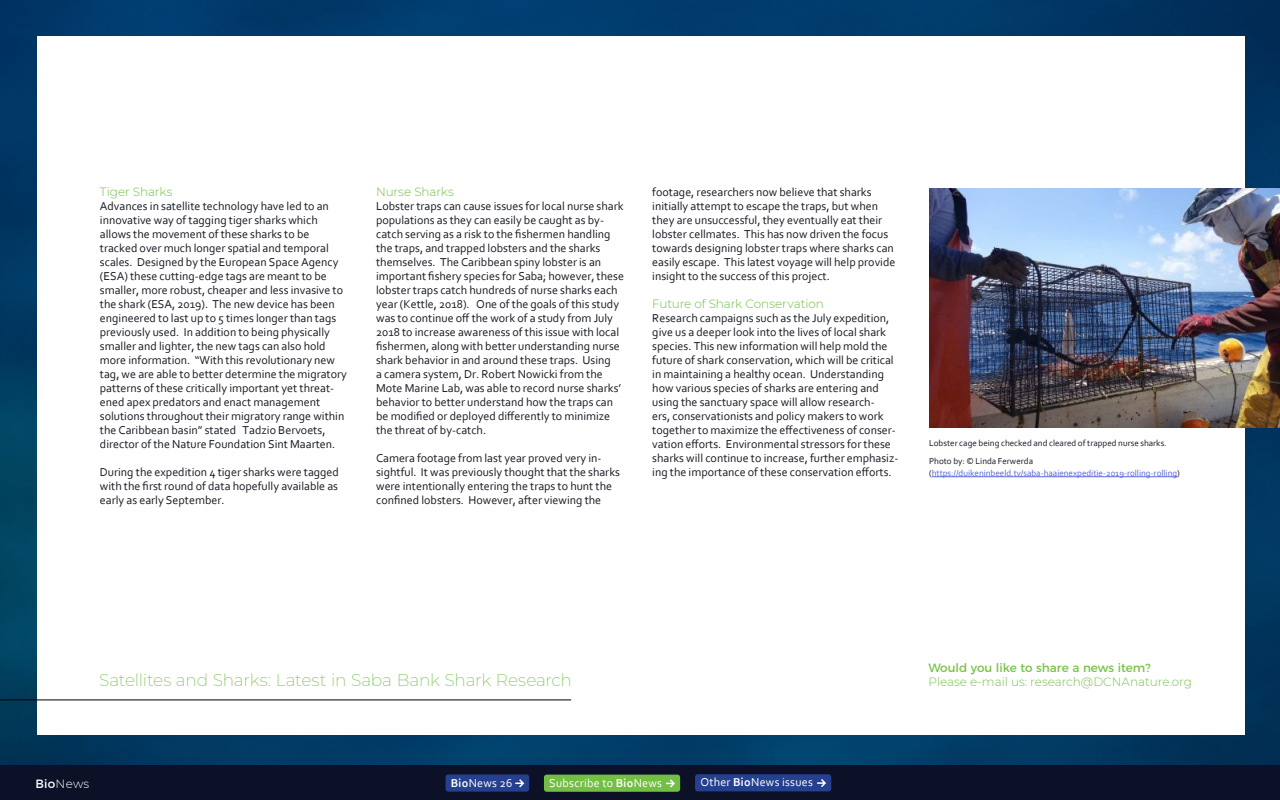
<style>
.page{position:relative;width:1280px;height:800px;background:#fff}
.page>*{position:absolute;margin:0;border:0;box-sizing:border-box;transform-origin:0 0}
.t1{font:200 17px "Montserrat";letter-spacing:-.02em;color:#72bf44}
.t2{font:12px/14px "Corbel";color:#171a23}
.t3{font:300 12px "Montserrat";letter-spacing:-.005em;color:#72bf44}
.t4{font:12px "Corbel";letter-spacing:.02em;color:#fff}
.t5{font:300 12px "Montserrat";color:#7ac14a}
.t6{font:12px "Montserrat";color:#7ac14a}
.t7{font:300 12px "Montserrat";color:#fff}
.t8{font:9px/18px "Corbel";color:#161a25}
.t9{font:9px "Corbel";color:#5864d8}
.s1{color:#161a25}
.s2{font-weight:400}
.s3{font-weight:700}
</style>
<div class="page">
<img style="left:0;top:0;width:1280px;height:765px">
<div style="left:37px;top:36px;width:1208px;height:699px;background:#fff"></div>
<div style="left:0;top:765px;width:1280px;height:35px;background:#0d1127"></div>
<hr style="left:0;top:699px;width:571px;height:1px;background:#000">
<img style="left:929px;top:188px;width:351px;height:240px">
<hr style="left:932px;top:476px;width:245px;height:1px;background:#5864d8">
<div style="left:695px;top:774px;width:136px;height:17px;background:#25408f;border-radius:3px"></div>
<svg style="left:817px;top:779px;width:9px;height:8px"></svg>
<div style="left:544px;top:775px;width:136px;height:17px;background:#72bf44;border-radius:3px"></div>
<svg style="left:666px;top:779px;width:9px;height:9px"></svg>
<div style="left:446px;top:774px;width:83px;height:18px;background:#25408f;border-radius:3px"></div>
<svg style="left:515px;top:779px;width:9px;height:8px"></svg>
<p class="t3" style="left:100px;top:184px;width:74px">Tiger Sharks</p>
<p class="t2" style="left:100px;top:199px;width:249px">Advances in satellite technology have led to an innovative way of tagging tiger sharks which allows the movement of these sharks to be tracked over much longer spatial and temporal scales. Designed by the European Space Agency (ESA) these cutting-edge tags are meant to be smaller, more robust, cheaper and less invasive to the shark (ESA, 2019). The new device has been engineered to last up to 5 times longer than tags previously used. In addition to being physically smaller and lighter, the new tags can also hold more information. “With this revolutionary new tag, we are able to better determine the migratory patterns of these critically important yet threat&shy;ened apex predators and enact management solutions throughout their migratory range within the Caribbean basin” stated Tadzio Bervoets, director of the Nature Foundation Sint Maarten.</p>
<p class="t2" style="left:100px;top:465px;width:241px;text-align:justify">During the expedition 4 tiger sharks were tagged with the first round of data hopefully available as early as early September.</p>
<p class="t3" style="left:376px;top:184px;width:79px">Nurse Sharks</p>
<p class="t2" style="left:376px;top:199px;width:249px">Lobster traps can cause issues for local nurse shark populations as they can easily be caught as by&shy;catch serving as a risk to the fishermen handling the traps, and trapped lobsters and the sharks themselves. The Caribbean spiny lobster is an important fishery species for Saba; however, these lobster traps catch hundreds of nurse sharks each year (Kettle, 2018). One of the goals of this study was to continue off the work of a study from July 2018 to increase awareness of this issue with local fishermen, along with better understanding nurse shark behavior in and around these traps. Using<br>a camera system, Dr. Robert Nowicki from the Mote Marine Lab, was able to record nurse sharks’ behavior to better understand how the traps can be modified or deployed differently to minimize the threat of by-catch.</p>
<p class="t2" style="left:376px;top:451px;width:245px">Camera footage from last year proved very in&shy;sightful. It was previously thought that the sharks were intentionally entering the traps to hunt the confined lobsters. However, after viewing the</p>
<p class="t2" style="left:652px;top:185px;width:245px">footage, researchers now believe that sharks initially attempt to escape the traps, but when they are unsuccessful, they eventually eat their lobster cellmates. This has now driven the focus towards designing lobster traps where sharks can easily escape. This latest voyage will help provide insight to the success of this project.</p>
<p class="t3" style="left:652px;top:296px;width:173px">Future of Shark Conservation</p>
<p class="t2" style="left:652px;top:311px;width:248px">Research campaigns such as the July expedition, give us a deeper look into the lives of local shark species. This new information will help mold the future of shark conservation, which will be critical in maintaining a healthy ocean. Understanding how various species of sharks are entering and using the sanctuary space will allow research-<br>ers, conservationists and policy makers to work together to maximize the effectiveness of conser&shy;vation efforts. Environmental stressors for these sharks will continue to increase, further emphasiz&shy;ing the importance of these conservation efforts.</p>
<p class="t8" style="left:929px;top:434px;width:239px">Lobster cage being checked and cleared of trapped nurse sharks.<br>Photo by: © Linda Ferwerda</p>
<p class="t9" style="left:929px;top:467px;width:252px"><span class="s1">(</span>https://duikeninbeeld.tv/saba-haaienexpeditie-2019-rolling-rolling<span class="s1">)</span></p>
<h1 class="t1" style="left:99px;top:669px;width:474px">Satellites and Sharks: Latest in Saba Bank Shark Research</h1>
<p class="t7" style="left:36px;top:776px;width:55px"><span class="s2">Bio</span>News</p>
<p class="t4" style="left:451px;top:775px;width:63px"><span class="s3">Bio</span>News 26</p>
<p class="t4" style="left:549px;top:775px;width:114px">Subscribe to <span class="s3">Bio</span>News</p>
<p class="t4" style="left:700px;top:775px;width:114px">Other <span class="s3">Bio</span>News issues</p>
<p class="t6" style="left:928px;top:658px;width:224px">Would you like to share a news item?</p>
<p class="t5" style="left:928px;top:674px;width:265px">Please e-mail us: research@DCNAnature.org</p>
</div>
